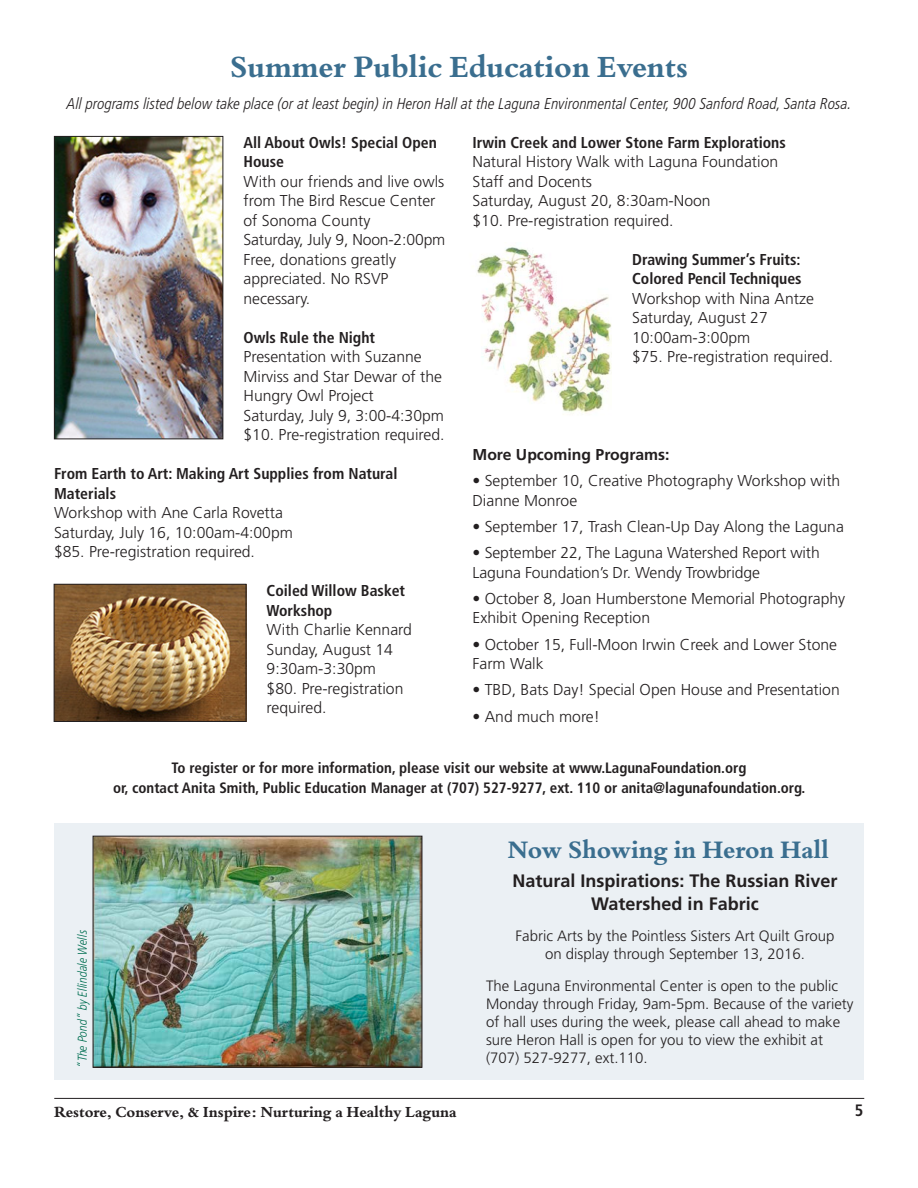
<style>
.page{position:relative;width:918px;height:1188px;background:#fff}
.page>*{position:absolute;margin:0;border:0;box-sizing:border-box;transform-origin:0 0}
.t1{font:700 33px "Bembo Book MT Std";color:#3a6e8f}
.t2{font:700 27px "Bembo Book MT Std";color:#3a6e8f}
.t3{font:700 18px/23.4px "Frutiger LT Std";color:#231f20;text-align:center}
.t4{font:700 16.5px "Bembo Book MT Std";color:#231f20}
.t5{font:700 condensed 16.5px "Frutiger LT Std";color:#231f20}
.t6{font:300 15.75px/19.5px "Frutiger LT Std";color:#231f20}
.t7{font:700 condensed 15.75px/19.5px "Frutiger LT Std";color:#231f20}
.t8{font:italic 300 condensed 15.75px "Frutiger LT Pro";color:#231f20}
.t9{font:700 15.75px "Frutiger LT Std";color:#231f20}
.t10{font:300 15px/18px "Frutiger LT Std";color:#231f20;text-align:center}
.t11{font:700 condensed 15px/19.5px "Frutiger LT Std";color:#231f20;text-align:center}
.t12{font:italic 300 condensed 12.75px "Frutiger LT Pro";letter-spacing:-.005em;color:#006e51}
.s1{font-weight:700;font-stretch:condensed}
</style>
<div class="page">
<hr style="left:54px;top:1098px;width:810px;height:1px;background:#231f20">
<img style="left:56px;top:138px;width:165px;height:299px">
<div style="left:54px;top:136px;width:169px;height:303px;border:1px solid #231f20"></div>
<img style="left:56px;top:586px;width:188px;height:134px">
<div style="left:54px;top:584px;width:192px;height:138px;border:1px solid #231f20"></div>
<img style="left:477px;top:247px;width:135px;height:167px">
<div style="left:54px;top:824px;width:810px;height:256px;background:#ebf0f4"></div>
<img style="left:95px;top:838px;width:325px;height:228px">
<div style="left:93px;top:836px;width:329px;height:232px;border:1px solid #231f20"></div>
<p class="t1" style="left:230px;top:45px;width:459px">Summer Public Education Events</p>
<p class="t8" style="left:67px;top:94px;width:786px">All programs listed below take place (or at least begin) in Heron Hall at the Laguna Environmental Center, 900 Sanford Road, Santa Rosa.</p>
<p class="t6" style="left:244px;top:133px;width:202px"><span class="s1">All About Owls! Special Open<br>House<br></span>With our friends and live owls from The Bird Rescue Center of Sonoma County</p>
<p class="t6" style="left:244px;top:230px;width:203px">Saturday, July 9, Noon-2:00pm</p>
<p class="t6" style="left:244px;top:250px;width:154px">Free, donations greatly appreciated. No RSVP necessary.  </p>
<p class="t7" style="left:244px;top:328px;width:133px">Owls Rule the Night</p>
<p class="t6" style="left:244px;top:347px;width:200px">Presentation with Suzanne<br>Mirviss and Star Dewar of the<br>Hungry Owl Project</p>
<p class="t6" style="left:244px;top:406px;width:202px">Saturday, July 9, 3:00-4:30pm</p>
<p class="t6" style="left:244px;top:425px;width:203px">$10. Pre-registration required.</p>
<p class="t7" style="left:54px;top:464px;width:345px">From Earth to Art: Making Art Supplies from Natural<br>Materials</p>
<p class="t6" style="left:54px;top:503px;width:231px">Workshop with Ane Carla Rovetta</p>
<p class="t6" style="left:54px;top:523px;width:240px">Saturday, July 16, 10:00am-4:00pm</p>
<p class="t6" style="left:54px;top:542px;width:203px">$85. Pre-registration required.</p>
<p class="t7" style="left:267px;top:581px;width:140px">Coiled Willow Basket<br>Workshop</p>
<p class="t6" style="left:267px;top:620px;width:147px">With Charlie Kennard</p>
<p class="t6" style="left:267px;top:640px;width:128px">Sunday, August 14<br>9:30am-3:30pm</p>
<p class="t6" style="left:267px;top:679px;width:138px">$80. Pre-registration required.</p>
<p class="t7" style="left:472px;top:133px;width:315px">Irwin Creek and Lower Stone Farm Explorations</p>
<p class="t6" style="left:472px;top:152px;width:307px">Natural History Walk with Laguna Foundation</p>
<p class="t6" style="left:472px;top:172px;width:121px">Staff and Docents</p>
<p class="t6" style="left:472px;top:191px;width:240px">Saturday, August 20, 8:30am-Noon</p>
<p class="t6" style="left:472px;top:211px;width:203px">$10. Pre-registration required.</p>
<p class="t7" style="left:632px;top:250px;width:171px">Drawing Summer’s Fruits:<br>Colored Pencil Techniques</p>
<p class="t6" style="left:632px;top:289px;width:185px">Workshop with Nina Antze  </p>
<p class="t6" style="left:632px;top:308px;width:137px">Saturday, August 27</p>
<p class="t6" style="left:632px;top:328px;width:120px">10:00am-3:00pm</p>
<p class="t6" style="left:632px;top:347px;width:203px">$75. Pre-registration required.</p>
<p class="t9" style="left:472px;top:445px;width:199px">More Upcoming Programs:</p>
<p class="t6" style="left:472px;top:471px;width:369px">• September 10, Creative Photography Workshop with<br>Dianne Monroe</p>
<p class="t6" style="left:472px;top:517px;width:373px">• September 17, Trash Clean-Up Day Along the Laguna</p>
<p class="t6" style="left:472px;top:543px;width:349px">• September 22, The Laguna Watershed Report with<br>Laguna Foundation’s Dr. Wendy Trowbridge</p>
<p class="t6" style="left:472px;top:589px;width:374px">• October 8, Joan Humberstone Memorial Photography<br>Exhibit Opening Reception</p>
<p class="t6" style="left:472px;top:635px;width:366px">• October 15, Full-Moon Irwin Creek and Lower Stone<br>Farm Walk</p>
<p class="t6" style="left:472px;top:680px;width:369px">• TBD, Bats Day! Special Open House and Presentation</p>
<p class="t6" style="left:472px;top:707px;width:129px">• And much more!</p>
<p class="t12" style="left:75px;top:1068px;width:140px;rotate:-90deg">“The Pond” by Ellindale Wells</p>
<p class="t11" style="left:113px;top:758px;width:694px">To register or for more information, please visit our website at www.LagunaFoundation.org<br>or, contact Anita Smith, Public Education Manager at (707) 527-9277, ext. 110 or anita@lagunafoundation.org.</p>
<p class="t2" style="left:507px;top:832px;width:323px">Now Showing in Heron Hall</p>
<p class="t3" style="left:512px;top:869px;width:327px">Natural Inspirations: The Russian River<br>Watershed in Fabric</p>
<p class="t10" style="left:516px;top:927px;width:320px">Fabric Arts by the Pointless Sisters Art Quilt Group on display through September 13, 2016.</p>
<p class="t10" style="left:486px;top:977px;width:369px;text-align:left">The Laguna Environmental Center is open to the public Monday through Friday, 9am-5pm. Because of the variety of hall uses during the week, please call ahead to make sure Heron Hall is open for you to view the exhibit at (707) 527-9277, ext.110.</p>
<p class="t4" style="left:54px;top:1101px;width:404px">Restore, Conserve, &amp; Inspire: Nurturing a Healthy Laguna</p>
<p class="t5" style="left:855px;top:1101px;width:10px">5</p>
</div>
